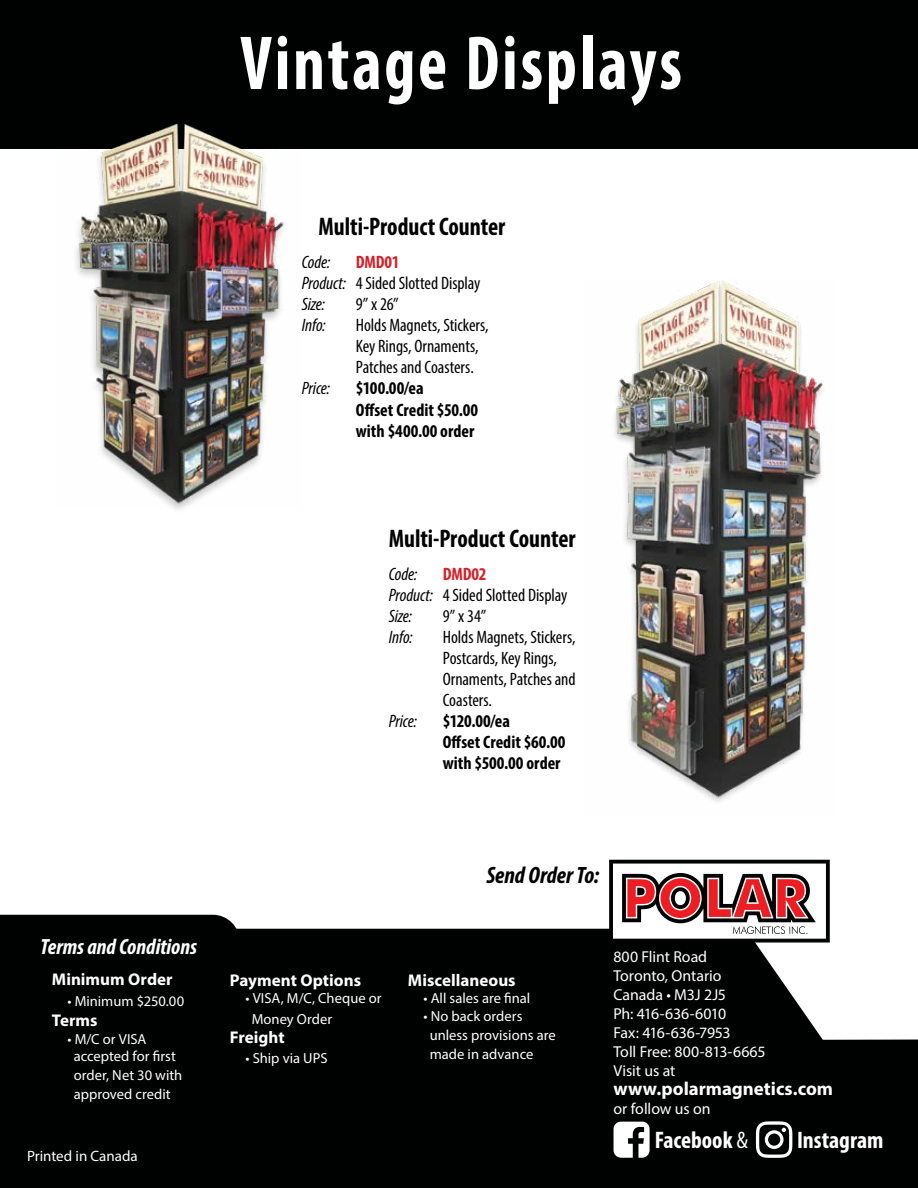
<style>
.page{position:relative;width:918px;height:1188px;background:#fff}
.page>*{position:absolute;margin:0;border:0;box-sizing:border-box;transform-origin:0 0}
.t1{font:700 condensed 77.25px "Myriad Pro";letter-spacing:.04em;color:#fff;scale:.9 1}
.t2{font:700 condensed 25.5px "Myriad Pro";color:#000;scale:.95 1}
.t3{font:700 condensed 24px "Myriad Pro";color:#fff}
.t4{font:italic 700 condensed 23.7px "Myriad Pro";color:#000}
.t5{font:italic 700 condensed 22.05px "Myriad Pro";color:#fff}
.t6{font:700 18.9px "Myriad Pro";color:#fff}
.t7{font:condensed 18px/21px "Myriad Pro";letter-spacing:-.005em;color:#000}
.t8{font:700 condensed 18px/21px "Myriad Pro";color:#000}
.t9{font:italic condensed 18px/21px "Myriad Pro";letter-spacing:-.01em;color:#000}
.t10{font:700 condensed 18px "Myriad Pro";letter-spacing:-.01em;color:#d2232a}
.t11{font:700 16.95px "Myriad Pro";color:#fff}
.t12{font:15.9px/19px "Myriad Pro";letter-spacing:-.005em;color:#fff}
.t13{font:15px "Myriad Pro";color:#fff}
.t14{font:14.55px/18.9px "Myriad Pro";color:#fff}
.s1{font-weight:400}
</style>
<div class="page">
<div style="left:0;top:929px;width:918px;height:259px;background:#000101"></div>
<div style="left:0;top:915px;width:240px;height:81px;background:#000101"></div>
<svg style="left:609px;top:860px;width:221px;height:83px"></svg>
<svg style="left:613px;top:1121px;width:37px;height:37px"></svg>
<svg style="left:756px;top:1121px;width:36px;height:37px"></svg>
<div style="left:0;top:0;width:918px;height:148px;background:#000101"></div>
<img style="left:55px;top:123px;width:247px;height:387px">
<img style="left:614px;top:281px;width:210px;height:521px">
<h1 class="t1" style="left:240px;top:15px;width:492px">Vintage Displays</h1>
<h2 class="t2" style="left:319px;top:210px;width:198px">Multi-Product Counter</h2>
<p class="t9" style="left:302px;top:252px;width:46px">Code:<br>Product:<br>Size:<br>Info:</p>
<p class="t9" style="left:302px;top:378px;width:30px">Price:</p>
<p class="t10" style="left:356px;top:251px;width:45px">DMD01</p>
<p class="t7" style="left:356px;top:273px;width:134px">4 Sided Slotted Display<br>9” x 26”<br>Holds Magnets, Stickers,<br>Key Rings, Ornaments,<br>Patches and Coasters.</p>
<p class="t8" style="left:356px;top:378px;width:124px">$100.00/ea<br>Offset Credit $50.00 with $400.00 order</p>
<h2 class="t2" style="left:389px;top:522px;width:198px">Multi-Product Counter</h2>
<p class="t9" style="left:389px;top:564px;width:46px">Code:<br>Product:<br>Size:<br>Info:</p>
<p class="t9" style="left:389px;top:711px;width:30px">Price:</p>
<p class="t10" style="left:443px;top:563px;width:45px">DMD02</p>
<p class="t7" style="left:443px;top:585px;width:134px">4 Sided Slotted Display<br>9” x 34”<br>Holds Magnets, Stickers,<br>Postcards, Key Rings,<br>Ornaments, Patches and<br>Coasters.</p>
<p class="t8" style="left:443px;top:711px;width:124px">$120.00/ea<br>Offset Credit $60.00 with $500.00 order</p>
<p class="t5" style="left:40px;top:933px;width:158px">Terms and Conditions</p>
<p class="t11" style="left:52px;top:969px;width:122px">Minimum Order</p>
<p class="t14" style="left:67px;top:991px;width:118px">• Minimum $250.00</p>
<p class="t11" style="left:52px;top:1009px;width:47px">Terms</p>
<p class="t14" style="left:74px;top:1030px;width:104px;line-height:17.5px;text-indent:-6px">• M/C or VISA accepted for first</p>
<p class="t14" style="left:74px;top:1066px;width:110px">order, Net 30 with approved credit</p>
<p class="t13" style="left:27px;top:1147px;width:112px">Printed in Canada</p>
<p class="t11" style="left:230px;top:969px;width:133px">Payment Options</p>
<p class="t14" style="left:252px;top:988px;width:131px;line-height:20.4px;text-indent:-6px">• VISA, M/C, Cheque or<br>Money Order</p>
<p class="t11" style="left:230px;top:1026px;width:56px">Freight</p>
<p class="t14" style="left:246px;top:1049px;width:84px">• Ship via UPS</p>
<h3 class="t4" style="left:487px;top:860px;width:114px">Send Order To:</h3>
<p class="t11" style="left:408px;top:969px;width:109px">Miscellaneous</p>
<p class="t14" style="left:424px;top:989px;width:108px">• All sales are final</p>
<p class="t14" style="left:430px;top:1006px;width:128px;text-indent:-6px">• No back orders unless provisions are made in advance</p>
<p class="t12" style="left:613px;top:947px;width:154px">800 Flint Road<br>Toronto, Ontario<br>Canada • M3J 2J5<br>Ph: 416-636-6010<br>Fax: 416-636-7953<br>Toll Free: 800-813-6665<br>Visit us at</p>
<p class="t6" style="left:613px;top:1076px;width:221px">www.polarmagnetics.com</p>
<p class="t12" style="left:613px;top:1099px;width:99px">or follow us on</p>
<h3 class="t3" style="left:655px;top:1125px;width:95px">Facebook <span class="s1">&amp;</span></h3>
<h3 class="t3" style="left:797px;top:1125px;width:88px">Instagram</h3>
</div>
